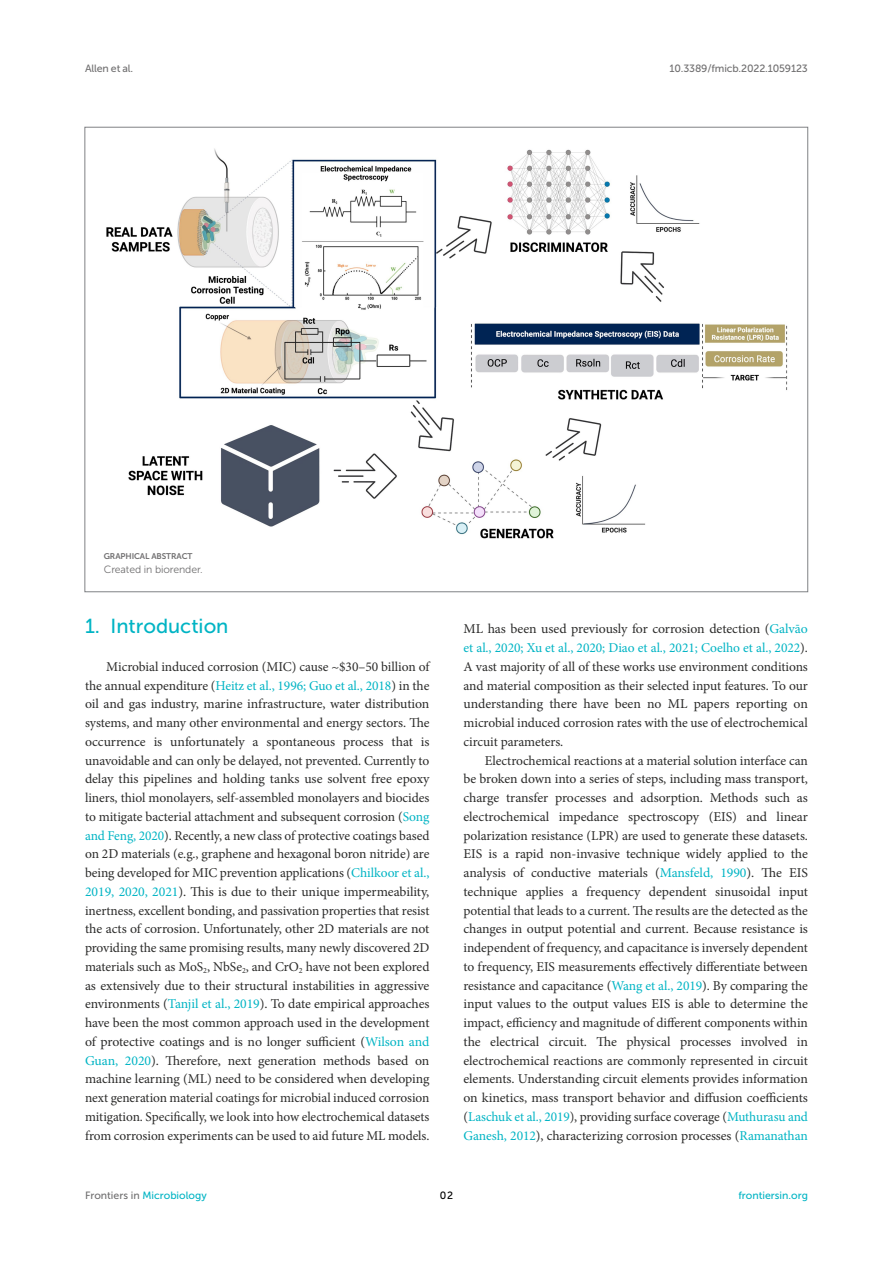
<style>
.page{position:relative;width:893px;height:1263px;background:#fff}
.page>*{position:absolute;margin:0;border:0;box-sizing:border-box;transform-origin:0 0}
.HEAD_1{font:20.25px "Museo Sans 500";color:#00b4c4}
.TEXT_FLUSH{font:13.5px/18.8px "Minion Pro";letter-spacing:-.005em;color:#2b2b2a;text-align:justify}
.TEXT{font:13.5px/18.8px "Minion Pro";letter-spacing:-.005em;color:#2b2b2a;text-align:justify}
.t1{font:10.5px "Museo Sans 500";color:#00b4c4}
.t2{font:10.5px "Museo Sans 500";letter-spacing:-.015em;color:#706f70}
.FIG_LEG{font:10.5px "Museo Sans 300";letter-spacing:-.01em;color:#706f70}
.t3{font:10.5px "Museo Sans 500";color:#000}
.FIG_HD{font:8.25px "Museo Sans 700";letter-spacing:-.01em;color:#706f70}
.s1{color:#00b4c4}
.s2{color:#706f70}
</style>
<div class="page">
<img style="left:106px;top:148px;width:682px;height:391px">
<p class="t2" style="left:85px;top:63px;width:50px">Allen et al.</p>
<p class="t2" style="left:670px;top:63px;width:140px">10.3389/fmicb.2022.1059123</p>
<p class="FIG_HD" style="left:104px;top:552px;width:90px">GRAPHICAL ABSTRACT</p>
<p class="FIG_LEG" style="left:104px;top:563px;width:101px">Created in biorender.</p>
<p class="HEAD_1" style="left:85px;top:615px;width:145px">1. Introduction</p>
<p class="TEXT_FLUSH" style="left:85px;top:657px;width:346px;text-indent:21px">Microbial induced corrosion (MIC) cause ~$30–50 billion of the annual expenditure (<span class="s1">Heitz et al., 1996; Guo et al., 2018</span>) in the oil and gas industry, marine infrastructure, water distribution systems, and many other environmental and energy sectors. The occurrence is unfortunately a spontaneous process that is unavoidable and can only be delayed, not prevented. Currently to delay this pipelines and holding tanks use solvent free epoxy liners, thiol monolayers, self-assembled monolayers and biocides to mitigate bacterial attachment and subsequent corrosion (<span class="s1">Song and Feng, 2020</span>). Recently, a new class of protective coatings based on 2D materials (e.g., graphene and hexagonal boron nitride) are being developed for MIC prevention applications (<span class="s1">Chilkoor et al., 2019, 2020, 2021</span>). This is due to their unique impermeability, inertness, excellent bonding, and passivation properties that resist the acts of corrosion. Unfortunately, other 2D materials are not providing the same promising results, many newly discovered 2D materials such as MoS<sub>2</sub>, NbSe<sub>2</sub>, and CrO<sub>2</sub> have not been explored as extensively due to their structural instabilities in aggressive environments (<span class="s1">Tanjil et al., 2019</span>). To date empirical approaches have been the most common approach used in the development of protective coatings and is no longer sufficient (<span class="s1">Wilson and Guan, 2020</span>). Therefore, next generation methods based on machine learning (ML) need to be considered when developing next generation material coatings for microbial induced corrosion mitigation. Specifically, we look into how electrochemical datasets from corrosion experiments can be used to aid future ML models.</p>
<p class="TEXT_FLUSH" style="left:463px;top:620px;width:346px">ML has been used previously for corrosion detection (<span class="s1">Galvāo et al., 2020; Xu et al., 2020; Diao et al., 2021; Coelho et al., 2022</span>).<br>A vast majority of all of these works use environment conditions and material composition as their selected input features. To our understanding there have been no ML papers reporting on microbial induced corrosion rates with the use of electrochemical circuit parameters.</p>
<p class="TEXT" style="left:463px;top:751px;width:346px;text-indent:21px">Electrochemical reactions at a material solution interface can be broken down into a series of steps, including mass transport, charge transfer processes and adsorption. Methods such as electrochemical impedance spectroscopy (EIS) and linear polarization resistance (LPR) are used to generate these datasets.<br>EIS is a rapid non-invasive technique widely applied to the analysis of conductive materials (<span class="s1">Mansfeld, 1990</span>). The EIS technique applies a frequency dependent sinusoidal input potential that leads to a current. The results are the detected as the changes in output potential and current. Because resistance is independent of frequency, and capacitance is inversely dependent to frequency, EIS measurements effectively differentiate between resistance and capacitance (<span class="s1">Wang et al., 2019</span>). By comparing the input values to the output values EIS is able to determine the impact, efficiency and magnitude of different components within the electrical circuit. The physical processes involved in electrochemical reactions are commonly represented in circuit elements. Understanding circuit elements provides information on kinetics, mass transport behavior and diffusion coefficients (<span class="s1">Laschuk et al., 2019</span>), providing surface coverage (<span class="s1">Muthurasu and Ganesh, 2012</span>), characterizing corrosion processes (<span class="s1">Ramanathan</span></p>
<p class="t1" style="left:85px;top:1190px;width:123px"><span class="s2">Frontiers in</span> Microbiology</p>
<p class="t3" style="left:440px;top:1190px;width:15px">02</p>
<p class="t1" style="left:738px;top:1190px;width:71px">frontiersin.org</p>
</div>
